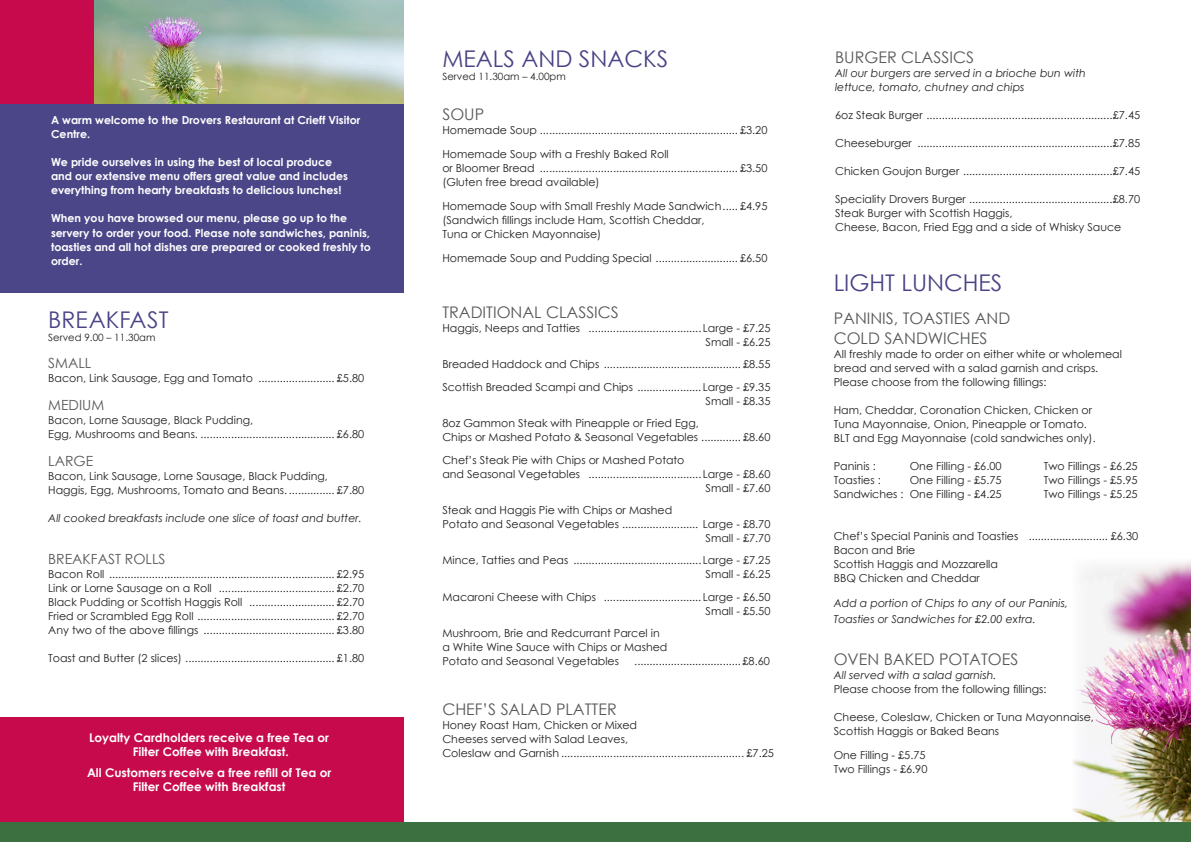
<style>
.page{position:relative;width:1191px;height:842px;background:#fff}
.page>*{position:absolute;margin:0;border:0;box-sizing:border-box;transform-origin:0 0}
.t1{font:23px "Century Gothic";color:#484384}
.t2{font:16px "Century Gothic";color:#57585a}
.t3{font:14px "Century Gothic";color:#57585a}
.t4{font:700 12px "Century Gothic";color:#fff}
.t5{font:11px "Century Gothic";color:#231f20}
.t6{font:700 11px/14px "Century Gothic";color:#fff}
.t7{font:italic 11px "Century Gothic";color:#231f20}
.t8{font:10px "Century Gothic";color:#231f20}
</style>
<div class="page">
<img style="left:1072px;top:561px;width:119px;height:261px">
<div style="left:0;top:717px;width:403px;height:125px;background:#c70a4b"></div>
<div style="left:0;top:0;width:403px;height:292px;background:#4a4688"></div>
<div style="left:0;top:822px;width:1191px;height:20px;background:#3c7040"></div>
<img style="left:94px;top:0;width:309px;height:103px">
<div style="left:0;top:0;width:94px;height:103px;background:#c70a4b"></div>
<p class="t6" style="left:51px;top:113px;width:311px">A warm welcome to the Drovers Restaurant at Crieff Visitor<br>Centre.</p>
<p class="t6" style="left:51px;top:155px;width:298px">We pride ourselves in using the best of local produce and our extensive menu offers great value and includes everything from hearty breakfasts to delicious lunches!</p>
<p class="t6" style="left:51px;top:211px;width:321px">When you have browsed our menu, please go up to the servery to order your food. Please note sandwiches, paninis, toasties and all hot dishes are prepared or cooked freshly to order.</p>
<p class="t1" style="left:48px;top:303px;width:122px">BREAKFAST</p>
<p class="t8" style="left:48px;top:330px;width:109px">Served 9.00 – 11.30am</p>
<p class="t3" style="left:48px;top:353px;width:45px">SMALL</p>
<p class="t5" style="left:48px;top:370px;width:317px">Bacon, Link Sausage, Egg and Tomato ......................... £5.80</p>
<p class="t3" style="left:48px;top:395px;width:57px">MEDIUM</p>
<p class="t5" style="left:48px;top:412px;width:206px">Bacon, Lorne Sausage, Black Pudding,</p>
<p class="t5" style="left:48px;top:426px;width:317px">Egg, Mushrooms and Beans. ............................................ £6.80</p>
<p class="t3" style="left:48px;top:451px;width:47px">LARGE</p>
<p class="t5" style="left:48px;top:468px;width:281px">Bacon, Link Sausage, Lorne Sausage, Black Pudding,</p>
<p class="t5" style="left:48px;top:482px;width:317px">Haggis, Egg, Mushrooms, Tomato and Beans. ............... £7.80</p>
<p class="t7" style="left:48px;top:510px;width:315px">All cooked breakfasts include one slice of toast and butter.</p>
<p class="t3" style="left:48px;top:549px;width:119px">BREAKFAST ROLLS</p>
<p class="t5" style="left:48px;top:566px;width:317px">Bacon Roll .......................................................................... £2.95</p>
<p class="t5" style="left:48px;top:580px;width:317px">Link or Lorne Sausage on a Roll ...................................... £2.70</p>
<p class="t5" style="left:48px;top:594px;width:317px">Black Pudding or Scottish Haggis Roll ............................ £2.70</p>
<p class="t5" style="left:48px;top:608px;width:317px">Fried or Scrambled Egg Roll ............................................. £2.70</p>
<p class="t5" style="left:48px;top:622px;width:317px">Any two of the above fillings ........................................... £3.80</p>
<p class="t5" style="left:48px;top:650px;width:317px">Toast and Butter (2 slices) ................................................. £1.80</p>
<p class="t4" style="left:89px;top:728px;width:241px">Loyalty Cardholders receive a free Tea or</p>
<p class="t4" style="left:133px;top:742px;width:157px">Filter Coffee with Breakfast.</p>
<p class="t4" style="left:87px;top:764px;width:246px">All Customers receive a free refill of Tea or</p>
<p class="t4" style="left:133px;top:778px;width:154px">Filter Coffee with Breakfast</p>
<p class="t1" style="left:442px;top:42px;width:227px">MEALS AND SNACKS</p>
<p class="t8" style="left:442px;top:69px;width:125px">Served 11.30am – 4.00pm</p>
<p class="t2" style="left:442px;top:103px;width:43px">SOUP</p>
<p class="t5" style="left:442px;top:122px;width:326px">Homemade Soup ................................................................. £3.20</p>
<p class="t5" style="left:442px;top:146px;width:228px">Homemade Soup with a Freshly Baked Roll</p>
<p class="t5" style="left:442px;top:160px;width:326px">or Bloomer Bread ................................................................. £3.50</p>
<p class="t5" style="left:442px;top:174px;width:159px">(Gluten free bread available)</p>
<p class="t5" style="left:442px;top:198px;width:326px">Homemade Soup with Small Freshly Made Sandwich..... £4.95</p>
<p class="t5" style="left:442px;top:212px;width:264px">(Sandwich fillings include Ham, Scottish Cheddar,</p>
<p class="t5" style="left:442px;top:226px;width:160px">Tuna or Chicken Mayonnaise)</p>
<p class="t5" style="left:442px;top:250px;width:326px">Homemade Soup and Pudding Special ........................... £6.50</p>
<p class="t2" style="left:442px;top:301px;width:178px">TRADITIONAL CLASSICS</p>
<p class="t5" style="left:442px;top:320px;width:330px">Haggis, Neeps and Tatties ..................................... Large - £7.25</p>
<p class="t5" style="left:705px;top:334px;width:66px">Small - £6.25</p>
<p class="t5" style="left:442px;top:356px;width:329px">Breaded Haddock and Chips ............................................. £8.55</p>
<p class="t5" style="left:442px;top:379px;width:330px">Scottish Breaded Scampi and Chips ..................... Large - £9.35</p>
<p class="t5" style="left:705px;top:393px;width:66px">Small - £8.35</p>
<p class="t5" style="left:442px;top:415px;width:258px">8oz Gammon Steak with Pineapple or Fried Egg,</p>
<p class="t5" style="left:442px;top:429px;width:329px">Chips or Mashed Potato &amp; Seasonal Vegetables ............. £8.60</p>
<p class="t5" style="left:442px;top:452px;width:244px">Chef’s Steak Pie with Chips or Mashed Potato</p>
<p class="t5" style="left:442px;top:466px;width:330px">and Seasonal Vegetables ..................................... Large - £8.60</p>
<p class="t5" style="left:705px;top:480px;width:66px">Small - £7.60</p>
<p class="t5" style="left:442px;top:502px;width:231px">Steak and Haggis Pie with Chips or Mashed</p>
<p class="t5" style="left:442px;top:516px;width:329px">Potato and Seasonal Vegetables ......................... Large - £8.70</p>
<p class="t5" style="left:705px;top:530px;width:66px">Small - £7.70</p>
<p class="t5" style="left:442px;top:552px;width:330px">Mince, Tatties and Peas .......................................... Large - £7.25</p>
<p class="t5" style="left:705px;top:566px;width:66px">Small - £6.25</p>
<p class="t5" style="left:442px;top:589px;width:330px">Macaroni Cheese with Chips ................................ Large - £6.50</p>
<p class="t5" style="left:705px;top:603px;width:66px">Small - £5.50</p>
<p class="t5" style="left:442px;top:625px;width:219px">Mushroom, Brie and Redcurrant Parcel in</p>
<p class="t5" style="left:442px;top:639px;width:226px">a White Wine Sauce with Chips or Mashed</p>
<p class="t5" style="left:442px;top:653px;width:178px">Potato and Seasonal Vegetables</p>
<p class="t5" style="left:634px;top:653px;width:137px">...................................£8.60</p>
<p class="t2" style="left:442px;top:698px;width:176px">CHEF’S SALAD PLATTER</p>
<p class="t5" style="left:442px;top:717px;width:196px">Honey Roast Ham, Chicken or Mixed</p>
<p class="t5" style="left:442px;top:731px;width:187px">Cheeses served with Salad Leaves,</p>
<p class="t5" style="left:442px;top:745px;width:333px">Coleslaw and Garnish ............................................................ £7.25</p>
<p class="t2" style="left:835px;top:46px;width:140px">BURGER CLASSICS</p>
<p class="t7" style="left:835px;top:65px;width:252px">All our burgers are served in a brioche bun with</p>
<p class="t7" style="left:835px;top:79px;width:191px">lettuce, tomato, chutney and chips</p>
<p class="t5" style="left:835px;top:107px;width:306px">6oz Steak Burger .............................................................£7.45</p>
<p class="t5" style="left:835px;top:135px;width:306px">Cheeseburger ................................................................£7.85</p>
<p class="t5" style="left:835px;top:163px;width:306px">Chicken Goujon Burger .................................................£7.45</p>
<p class="t5" style="left:835px;top:191px;width:306px">Speciality Drovers Burger ...............................................£8.70</p>
<p class="t5" style="left:835px;top:205px;width:179px">Steak Burger with Scottish Haggis,</p>
<p class="t5" style="left:835px;top:219px;width:288px">Cheese, Bacon, Fried Egg and a side of Whisky Sauce</p>
<p class="t1" style="left:833px;top:266px;width:170px">LIGHT LUNCHES</p>
<p class="t2" style="left:833px;top:307px;width:178px">PANINIS, TOASTIES AND</p>
<p class="t2" style="left:833px;top:327px;width:155px">COLD SANDWICHES</p>
<p class="t5" style="left:833px;top:346px;width:290px">All freshly made to order on either white or wholemeal</p>
<p class="t5" style="left:833px;top:360px;width:266px">bread and served with a salad garnish and crisps.</p>
<p class="t5" style="left:833px;top:374px;width:214px">Please choose from the following fillings:</p>
<p class="t5" style="left:833px;top:402px;width:260px">Ham, Cheddar, Coronation Chicken, Chicken or</p>
<p class="t5" style="left:833px;top:416px;width:255px">Tuna Mayonnaise, Onion, Pineapple or Tomato.</p>
<p class="t5" style="left:833px;top:430px;width:263px">BLT and Egg Mayonnaise (cold sandwiches only).</p>
<p class="t5" style="left:833px;top:458px;width:44px">Paninis :</p>
<p class="t5" style="left:909px;top:458px;width:93px">One Filling - £6.00</p>
<p class="t5" style="left:1043px;top:458px;width:95px">Two Fillings - £6.25</p>
<p class="t5" style="left:833px;top:472px;width:49px">Toasties :</p>
<p class="t5" style="left:909px;top:472px;width:93px">One Filling - £5.75</p>
<p class="t5" style="left:1043px;top:472px;width:95px">Two Fillings - £5.95</p>
<p class="t5" style="left:833px;top:486px;width:169px">Sandwiches : One Filling - £4.25</p>
<p class="t5" style="left:1043px;top:486px;width:95px">Two Fillings - £5.25</p>
<p class="t5" style="left:833px;top:528px;width:306px">Chef’s Special Paninis and Toasties .......................... £6.30</p>
<p class="t5" style="left:833px;top:542px;width:83px">Bacon and Brie</p>
<p class="t5" style="left:833px;top:556px;width:166px">Scottish Haggis and Mozzarella</p>
<p class="t5" style="left:833px;top:570px;width:148px">BBQ Chicken and Cheddar</p>
<p class="t7" style="left:833px;top:595px;width:236px">Add a portion of Chips to any of our Paninis,</p>
<p class="t7" style="left:833px;top:611px;width:204px">Toasties or Sandwiches for £2.00 extra.</p>
<p class="t2" style="left:833px;top:648px;width:186px">OVEN BAKED POTATOES</p>
<p class="t7" style="left:833px;top:667px;width:164px">All served with a salad garnish.</p>
<p class="t5" style="left:833px;top:681px;width:214px">Please choose from the following fillings:</p>
<p class="t5" style="left:833px;top:709px;width:262px">Cheese, Coleslaw, Chicken or Tuna Mayonnaise,</p>
<p class="t5" style="left:833px;top:723px;width:167px">Scottish Haggis or Baked Beans</p>
<p class="t5" style="left:833px;top:747px;width:93px">One Filling - £5.75</p>
<p class="t5" style="left:833px;top:761px;width:95px">Two Fillings - £6.90</p>
</div>
